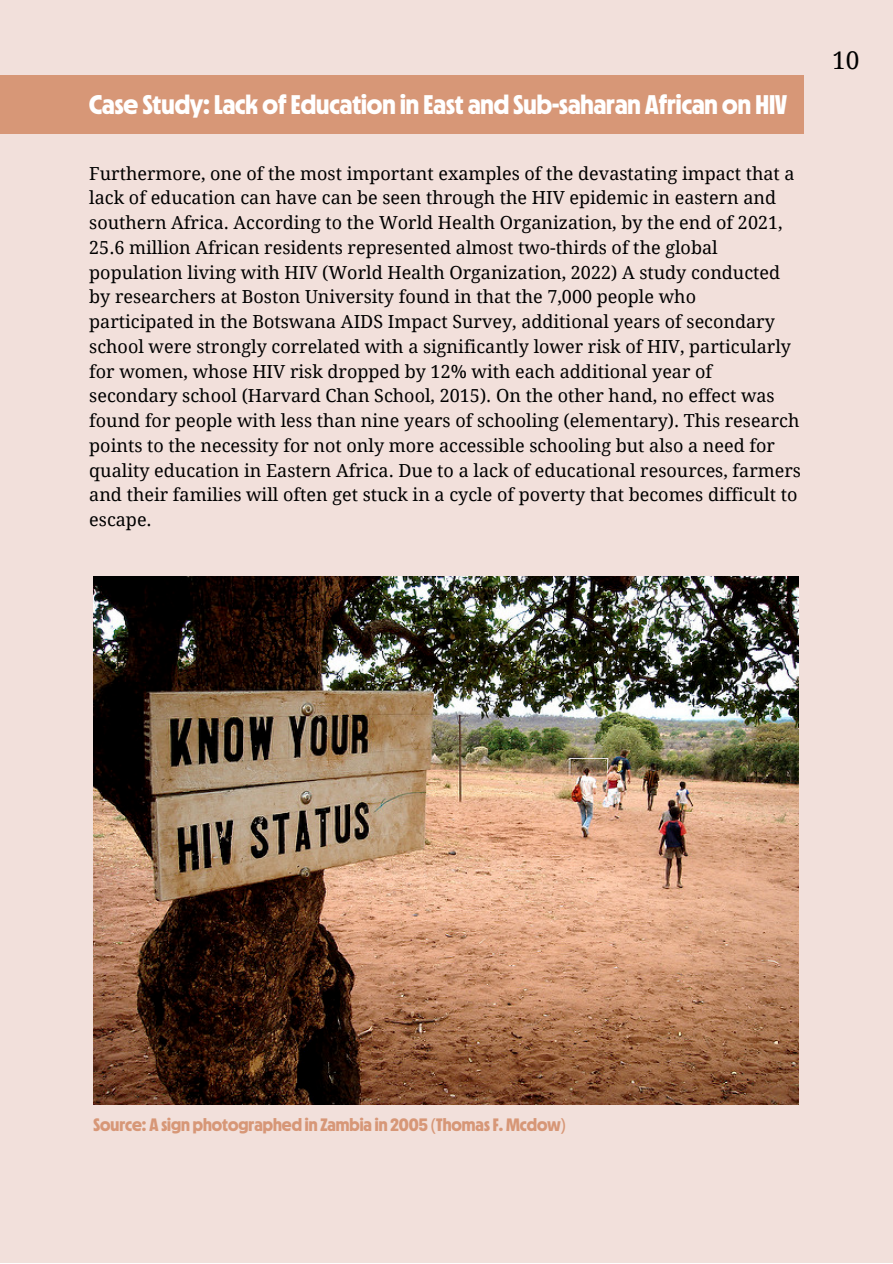
<style>
.page{position:relative;width:893px;height:1264px;background:#fff}
.page>*{position:absolute;margin:0;border:0;box-sizing:border-box;transform-origin:0 0}
.t1{font:700 27px "MD Nichrome Test";color:#fff}
.t2{font:24.45px "Droid Serif";color:#000}
.t3{font:18px/24.8px "Droid Serif";color:#000}
.t4{font:700 18px "MD Nichrome Test";color:#d79777}
.s1{font-family:"Noto Sans";font-weight:400}
</style>
<div class="page">
<div style="left:0;top:0;width:892px;height:1262px;background:#f2e0db"></div>
<div style="left:0;top:75px;width:803px;height:59px;background:#d79777"></div>
<img style="left:94px;top:576px;width:704px;height:528px">
<h1 class="t1" style="left:89px;top:91px;width:699px">Case Study: Lack of Education in East and Sub-saharan African on HIV</h1>
<p class="t3" style="left:89px;top:161px;width:713px">Furthermore, one of the most important examples of the devastating impact that a lack of education can have can be seen through the HIV epidemic in eastern and southern Africa. According to the World Health Organization, by the end of 2021, 25.6 million African residents represented almost two-thirds of the global population living with HIV (World Health Organization, 2022) A study conducted by researchers at Boston University found in that the 7,000 people who participated in the Botswana AIDS Impact Survey, additional years of secondary school were strongly correlated with a significantly lower risk of HIV, particularly for women, whose HIV risk dropped by 12% with each additional year of secondary school (Harvard Chan School, 2015). On the other hand, no effect was found for people with less than nine years of schooling (elementary). This research points to the necessity for not only more accessible schooling but also a need for quality education in Eastern Africa. Due to a lack of educational resources, farmers and their families will often get stuck in a cycle of poverty that becomes difficult to escape.</p>
<h2 class="t2" style="left:832px;top:46px;width:29px">10</h2>
<p class="t4" style="left:94px;top:1115px;width:474px">Source: A sign photographed in Zambia in 2005 <span class="s1">(</span>Thomas F. Mcdow<span class="s1">)</span></p>
</div>
